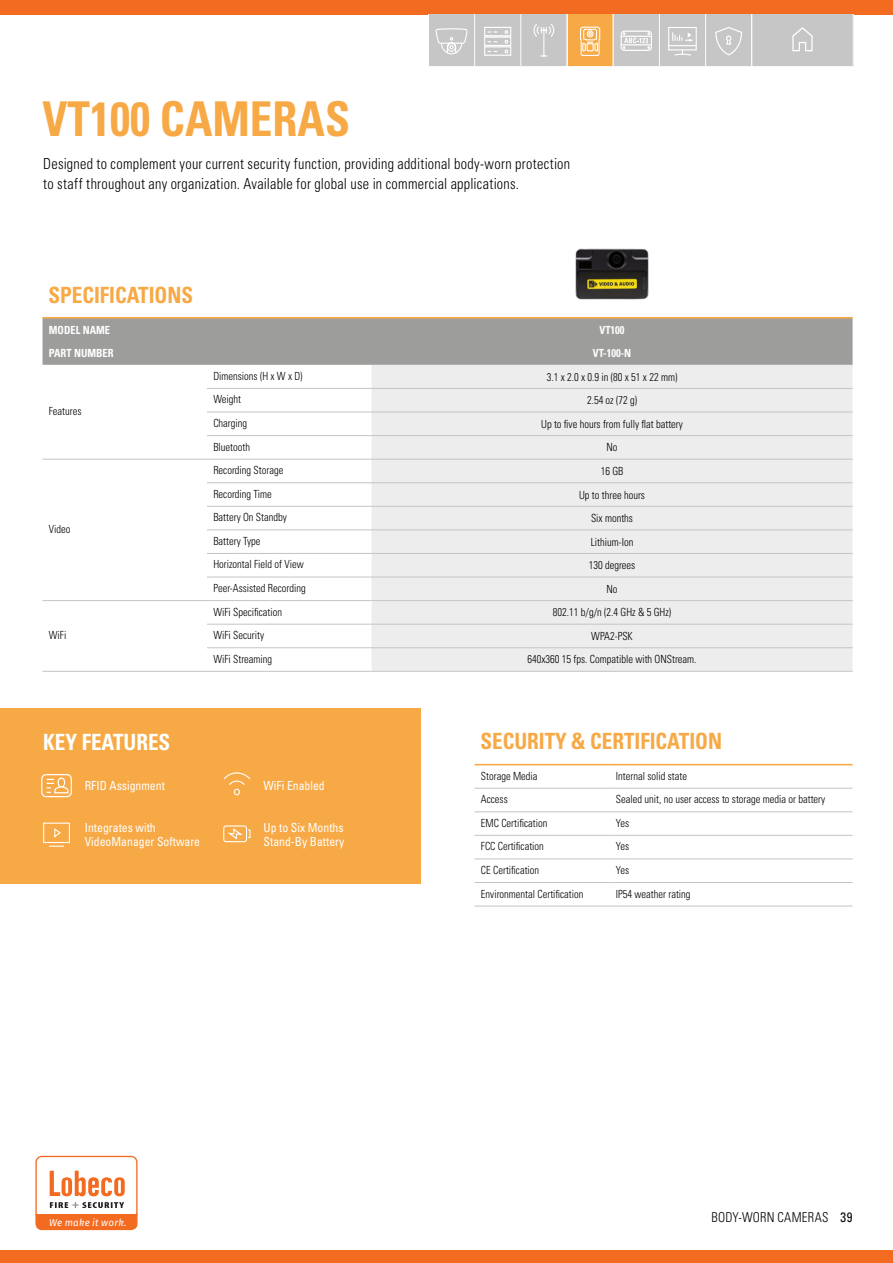
<style>
.page{position:relative;width:893px;height:1263px;background:#fff}
.page>*{position:absolute;margin:0;border:0;box-sizing:border-box;transform-origin:0 0}
.t1{font:700 condensed 48px "Univers LT Std";color:#f7a946;scale:.94 1}
.t2{font:700 condensed 22.35px "Univers LT Std";color:#f7a946;scale:.94 1}
.t3{font:700 condensed 22.35px "Univers LT Std";color:#fff;scale:.94 1}
.t4{font:300 condensed 15.15px/20px "Univers LT Std";letter-spacing:.02em;color:#000;scale:.94 1}
.t5{font:300 condensed 13.65px "Univers LT Std";letter-spacing:.02em;color:#000;scale:.94 1}
.t6{font:condensed 12.45px/14.2px "Univers LT Std";color:#fff;scale:.94 1}
.t7{font:300 condensed 11.25px "Univers LT Std";color:#000;scale:.94 1}
.t8{font:700 condensed 11.25px "Univers LT Std";color:#fff;scale:.94 1}
.t9{font:italic 10.05px "Fira Sans";letter-spacing:.02em;color:#fff}
.s1{font-weight:400}
</style>
<div class="page">
<div style="left:0;top:1250px;width:893px;height:13px;background:#f36b21"></div>
<div style="left:0;top:0;width:893px;height:14px;background:#f36b21"></div>
<svg style="left:35px;top:1155px;width:103px;height:76px"></svg>
<div style="left:0;top:708px;width:421px;height:178px;background:#f7a946"></div>
<hr style="left:475px;top:788px;width:135px;height:1px;background:#c6c6c6">
<hr style="left:610px;top:788px;width:243px;height:1px;background:#c6c6c6">
<hr style="left:475px;top:811px;width:135px;height:1px;background:#c6c6c6">
<hr style="left:610px;top:811px;width:243px;height:1px;background:#c6c6c6">
<hr style="left:475px;top:835px;width:135px;height:1px;background:#c6c6c6">
<hr style="left:610px;top:835px;width:243px;height:1px;background:#c6c6c6">
<hr style="left:475px;top:858px;width:135px;height:1px;background:#c6c6c6">
<hr style="left:610px;top:858px;width:243px;height:1px;background:#c6c6c6">
<hr style="left:475px;top:882px;width:135px;height:1px;background:#c6c6c6">
<hr style="left:610px;top:882px;width:243px;height:1px;background:#c6c6c6">
<hr style="left:475px;top:906px;width:135px;height:1px;background:#c6c6c6">
<hr style="left:610px;top:906px;width:243px;height:1px;background:#c6c6c6">
<hr style="left:475px;top:764px;width:135px;height:1px;background:#f7a946">
<hr style="left:610px;top:764px;width:243px;height:1px;background:#f7a946">
<div style="left:43px;top:318px;width:810px;height:47px;background:#9d9d9c"></div>
<svg style="left:43px;top:387px;width:329px;height:284px"></svg>
<div style="left:372px;top:365px;width:481px;height:306px;background:#ededed"></div>
<hr style="left:43px;top:459px;width:164px;height:1px;background:#c6c6c6">
<hr style="left:207px;top:388px;width:165px;height:1px;background:#c6c6c6">
<hr style="left:207px;top:412px;width:165px;height:1px;background:#c6c6c6">
<hr style="left:207px;top:435px;width:165px;height:1px;background:#c6c6c6">
<hr style="left:207px;top:459px;width:165px;height:1px;background:#c6c6c6">
<hr style="left:43px;top:600px;width:164px;height:1px;background:#c6c6c6">
<hr style="left:207px;top:482px;width:165px;height:1px;background:#c6c6c6">
<hr style="left:207px;top:506px;width:165px;height:1px;background:#c6c6c6">
<hr style="left:207px;top:529px;width:165px;height:1px;background:#c6c6c6">
<hr style="left:207px;top:553px;width:165px;height:1px;background:#c6c6c6">
<hr style="left:207px;top:577px;width:165px;height:1px;background:#c6c6c6">
<hr style="left:207px;top:600px;width:165px;height:1px;background:#c6c6c6">
<hr style="left:43px;top:671px;width:164px;height:1px;background:#c6c6c6">
<hr style="left:207px;top:624px;width:165px;height:1px;background:#c6c6c6">
<hr style="left:207px;top:647px;width:165px;height:1px;background:#c6c6c6">
<hr style="left:207px;top:671px;width:165px;height:1px;background:#c6c6c6">
<hr style="left:372px;top:388px;width:481px;height:1px;background:#c6c6c6">
<hr style="left:372px;top:412px;width:481px;height:1px;background:#c6c6c6">
<hr style="left:372px;top:435px;width:481px;height:1px;background:#c6c6c6">
<hr style="left:372px;top:459px;width:481px;height:1px;background:#c6c6c6">
<hr style="left:372px;top:482px;width:481px;height:1px;background:#c6c6c6">
<hr style="left:372px;top:506px;width:481px;height:1px;background:#c6c6c6">
<hr style="left:372px;top:529px;width:481px;height:1px;background:#c6c6c6">
<hr style="left:372px;top:553px;width:481px;height:1px;background:#c6c6c6">
<hr style="left:372px;top:577px;width:481px;height:1px;background:#c6c6c6">
<hr style="left:372px;top:600px;width:481px;height:1px;background:#c6c6c6">
<hr style="left:372px;top:624px;width:481px;height:1px;background:#c6c6c6">
<hr style="left:372px;top:647px;width:481px;height:1px;background:#c6c6c6">
<hr style="left:372px;top:671px;width:481px;height:1px;background:#c6c6c6">
<hr style="left:43px;top:317px;width:164px;height:1px;background:#f7a946">
<hr style="left:207px;top:317px;width:165px;height:1px;background:#f7a946">
<hr style="left:372px;top:317px;width:481px;height:1px;background:#f7a946">
<img style="left:575px;top:248px;width:74px;height:52px">
<svg style="left:223px;top:772px;width:27px;height:24px"></svg>
<svg style="left:223px;top:825px;width:28px;height:18px"></svg>
<svg style="left:41px;top:774px;width:31px;height:24px"></svg>
<svg style="left:43px;top:822px;width:27px;height:25px"></svg>
<svg style="left:429px;top:14px;width:425px;height:53px;background:#d0c9c0"></svg>
<div style="left:0;top:884px;width:432px;height:81px;background:#fff"></div>
<p class="t1" style="left:43px;top:89px;width:329px">VT100 CAMERAS</p>
<p class="t4" style="left:43px;top:154px;width:562px">Designed to complement your current security function, providing additional body-worn protection to staff throughout any organization. Available for global use in commercial applications.</p>
<p class="t2" style="left:49px;top:282px;width:155px">SPECIFICATIONS</p>
<p class="t8" style="left:49px;top:323px;width:67px">MODEL NAME</p>
<p class="t8" style="left:599px;top:323px;width:28px">VT100</p>
<p class="t8" style="left:49px;top:346px;width:70px">PART NUMBER</p>
<p class="t8" style="left:593px;top:346px;width:42px">VT-100-N</p>
<p class="t7" style="left:49px;top:405px;width:36px">Features</p>
<p class="t7" style="left:49px;top:522px;width:24px">Video</p>
<p class="t7" style="left:49px;top:628px;width:20px">WiFi</p>
<p class="t7" style="left:213px;top:369px;width:96px">Dimensions (H x W x D)</p>
<p class="t7" style="left:547px;top:370px;width:140px">3.1 x 2.0 x 0.9 in (80 x 51 x 22 mm)</p>
<p class="t7" style="left:213px;top:393px;width:31px">Weight</p>
<p class="t7" style="left:587px;top:394px;width:55px">2.54 oz (72 g)</p>
<p class="t7" style="left:213px;top:416px;width:37px">Charging</p>
<p class="t7" style="left:541px;top:417px;width:152px">Up to five hours from fully flat battery</p>
<p class="t7" style="left:213px;top:440px;width:41px">Bluetooth</p>
<p class="t7" style="left:606px;top:441px;width:13px">No</p>
<p class="t7" style="left:213px;top:463px;width:76px">Recording Storage</p>
<p class="t7" style="left:601px;top:464px;width:26px">16 GB</p>
<p class="t7" style="left:213px;top:487px;width:64px">Recording Time</p>
<p class="t7" style="left:579px;top:488px;width:72px">Up to three hours</p>
<p class="t7" style="left:213px;top:511px;width:80px">Battery On Standby</p>
<p class="t7" style="left:591px;top:511px;width:46px">Six months</p>
<p class="t7" style="left:213px;top:534px;width:52px">Battery Type</p>
<p class="t7" style="left:591px;top:535px;width:47px">Lithium-Ion</p>
<p class="t7" style="left:213px;top:558px;width:98px">Horizontal Field of View</p>
<p class="t7" style="left:589px;top:558px;width:51px">130 degrees</p>
<p class="t7" style="left:213px;top:581px;width:100px">Peer-Assisted Recording</p>
<p class="t7" style="left:606px;top:582px;width:13px">No</p>
<p class="t7" style="left:213px;top:605px;width:75px">WiFi Specification</p>
<p class="t7" style="left:553px;top:606px;width:127px">802.11 b/g/n (2.4 GHz &amp; 5 GHz)</p>
<p class="t7" style="left:213px;top:628px;width:55px">WiFi Security</p>
<p class="t7" style="left:591px;top:629px;width:46px">WPA2-PSK</p>
<p class="t7" style="left:213px;top:652px;width:64px">WiFi Streaming</p>
<p class="t7" style="left:527px;top:653px;width:181px">640x360 15 fps. Compatible with ONStream.</p>
<p class="t3" style="left:43px;top:728px;width:137px">KEY FEATURES</p>
<p class="t6" style="left:85px;top:778px;width:87px">RFID Assignment</p>
<p class="t6" style="left:85px;top:820px;width:124px">Integrates with<br>VideoManager Software</p>
<p class="t6" style="left:264px;top:778px;width:67px">WiFi Enabled</p>
<p class="t6" style="left:264px;top:820px;width:87px">Up to Six Months<br>Stand-By Battery</p>
<p class="t2" style="left:481px;top:728px;width:258px">SECURITY &amp; CERTIFICATION</p>
<p class="t7" style="left:481px;top:769px;width:62px">Storage Media</p>
<p class="t7" style="left:616px;top:769px;width:77px">Internal solid state</p>
<p class="t7" style="left:481px;top:792px;width:30px">Access</p>
<p class="t7" style="left:616px;top:792px;width:224px">Sealed unit, no user access to storage media or battery</p>
<p class="t7" style="left:481px;top:816px;width:72px">EMC Certification</p>
<p class="t7" style="left:616px;top:816px;width:16px">Yes</p>
<p class="t7" style="left:481px;top:840px;width:68px">FCC Certification</p>
<p class="t7" style="left:616px;top:840px;width:16px">Yes</p>
<p class="t7" style="left:481px;top:863px;width:64px">CE Certification</p>
<p class="t7" style="left:616px;top:863px;width:16px">Yes</p>
<p class="t7" style="left:481px;top:887px;width:111px">Environmental Certification</p>
<p class="t7" style="left:616px;top:887px;width:81px">IP54 weather rating</p>
<p class="t9" style="left:49px;top:1215px;width:79px">We make it work.</p>
<p class="t5" style="left:711px;top:1209px;width:152px">BODY-WORN CAMERAS <span class="s1">39</span></p>
</div>
